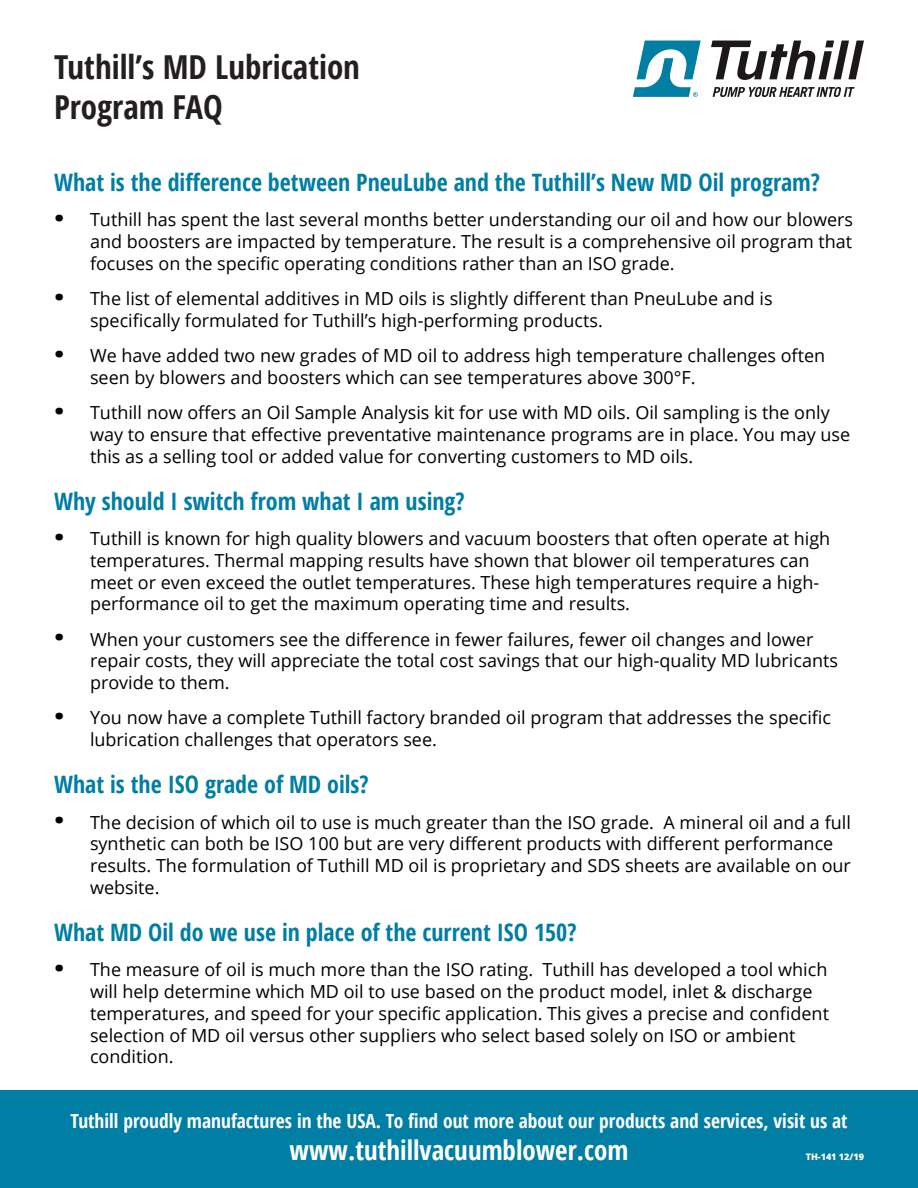
<style>
.page{position:relative;width:918px;height:1188px;background:#fff}
.page>*{position:absolute;margin:0;border:0;box-sizing:border-box;transform-origin:0 0}
.t1{font:700 33px/39.6px "Open Sans Condensed";color:#231f20}
.t2{font:700 27px "Open Sans Condensed";color:#fff}
.t3{font:700 24px "Open Sans Condensed";color:#007ea4}
.t4{font:700 19.5px "Open Sans Condensed";color:#fff}
.t5{font:18px/21.8px "Open Sans";color:#000}
.t6{font:800 9px "Open Sans";color:#fff}
.s1{font-weight:800;font-size:36px}
</style>
<div class="page">
<div style="left:0;top:1090px;width:918px;height:98px;background:#007ea4"></div>
<svg style="left:633px;top:41px;width:68px;height:56px"></svg>
<svg style="left:711px;top:41px;width:153px;height:39px"></svg>
<svg style="left:713px;top:87px;width:142px;height:10px"></svg>
<h1 class="t1" style="left:54px;top:46px;width:308px">Tuthill’s MD Lubrication<br>Program FAQ</h1>
<h3 class="t3" style="left:54px;top:166px;width:768px">What is the difference between PneuLube and the Tuthill’s New MD Oil program?</h3>
<p class="t5" style="left:90px;top:209px;width:765px;text-align:justify;text-indent:-36px"><span class="s1">·</span> Tuthill has spent the last several months better understanding our oil and how our blowers and boosters are impacted by temperature. The result is a comprehensive oil program that focuses on the specific operating conditions rather than an ISO grade.</p>
<p class="t5" style="left:90px;top:287px;width:684px;text-indent:-36px"><span class="s1">·</span> The list of elemental additives in MD oils is slightly different than PneuLube and is specifically formulated for Tuthill’s high-performing products.</p>
<p class="t5" style="left:90px;top:344px;width:737px;text-indent:-36px"><span class="s1">·</span> We have added two new grades of MD oil to address high temperature challenges often seen by blowers and boosters which can see temperatures above 300°F.</p>
<p class="t5" style="left:90px;top:401px;width:762px;text-indent:-36px"><span class="s1">·</span> Tuthill now offers an Oil Sample Analysis kit for use with MD oils. Oil sampling is the only way to ensure that effective preventative maintenance programs are in place. You may use this as a selling tool or added value for converting customers to MD oils.</p>
<h3 class="t3" style="left:54px;top:484px;width:412px">Why should I switch from what I am using?</h3>
<p class="t5" style="left:90px;top:527px;width:742px;text-indent:-36px"><span class="s1">·</span> Tuthill is known for high quality blowers and vacuum boosters that often operate at high temperatures. Thermal mapping results have shown that blower oil temperatures can meet or even exceed the outlet temperatures. These high temperatures require a high&shy;performance oil to get the maximum operating time and results.</p>
<p class="t5" style="left:90px;top:628px;width:750px;text-indent:-36px"><span class="s1">·</span> When your customers see the difference in fewer failures, fewer oil changes and lower repair costs, they will appreciate the total cost savings that our high-quality MD lubricants provide to them.</p>
<p class="t5" style="left:90px;top:707px;width:743px;text-indent:-36px"><span class="s1">·</span> You now have a complete Tuthill factory branded oil program that addresses the specific lubrication challenges that operators see.</p>
<h3 class="t3" style="left:54px;top:768px;width:316px">What is the ISO grade of MD oils?</h3>
<p class="t5" style="left:90px;top:811px;width:763px;text-indent:-36px"><span class="s1">·</span> The decision of which oil to use is much greater than the ISO grade. A mineral oil and a full synthetic can both be ISO 100 but are very different products with different performance results. The formulation of Tuthill MD oil is proprietary and SDS sheets are available on our website.</p>
<h3 class="t3" style="left:54px;top:916px;width:524px">What MD Oil do we use in place of the current ISO 150?</h3>
<p class="t5" style="left:90px;top:959px;width:741px;text-indent:-36px"><span class="s1">·</span> The measure of oil is much more than the ISO rating. Tuthill has developed a tool which will help determine which MD oil to use based on the product model, inlet &amp; discharge temperatures, and speed for your specific application. This gives a precise and confident selection of MD oil versus other suppliers who select based solely on ISO or ambient condition.</p>
<p class="t4" style="left:70px;top:1107px;width:779px">Tuthill proudly manufactures in the USA. To find out more about our products and services, visit us at</p>
<h2 class="t2" style="left:290px;top:1132px;width:340px">www.tuthillvacuumblower.com</h2>
<p class="t6" style="left:806px;top:1150px;width:60px">TH-141 12/19</p>
</div>
